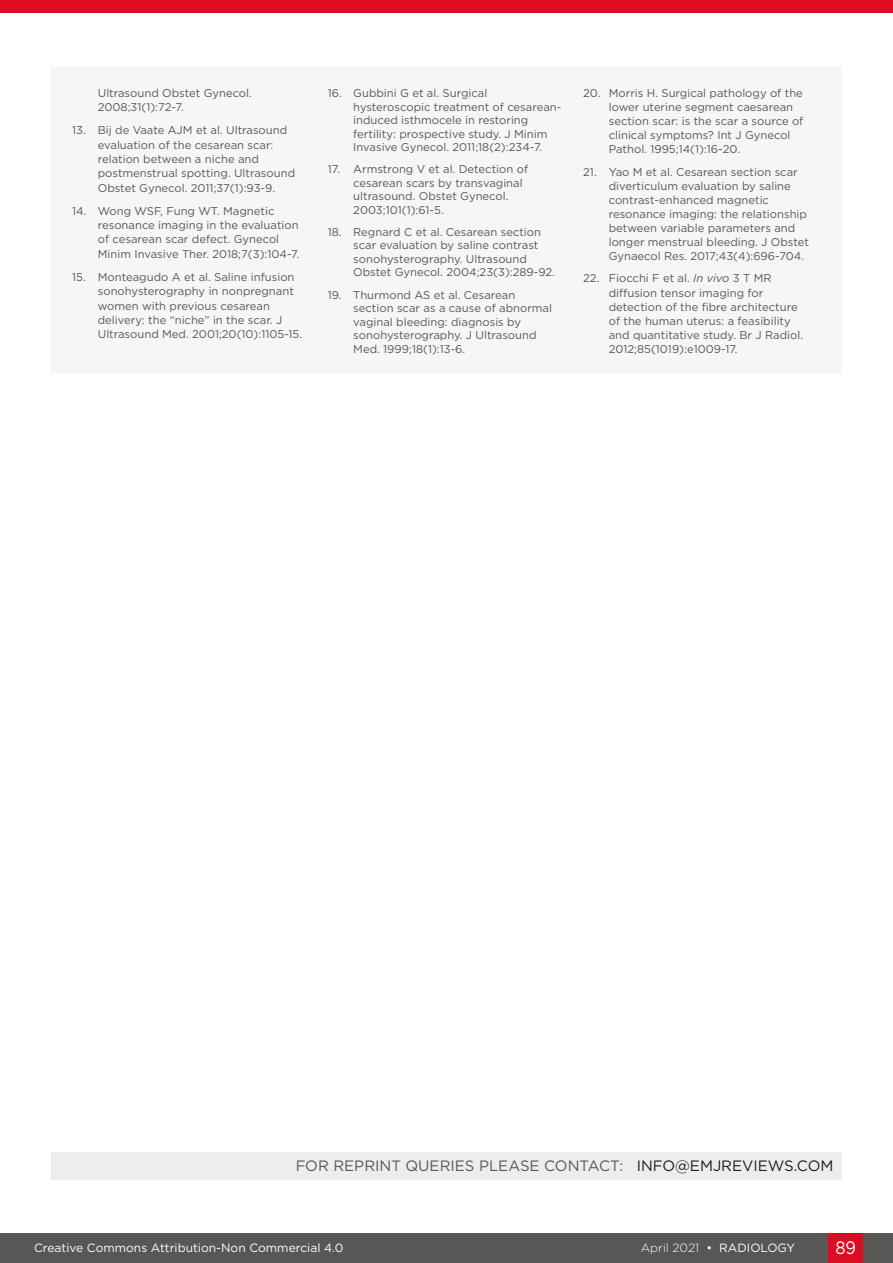
<style>
.page{position:relative;width:893px;height:1263px;background:#fff}
.page>*{position:absolute;margin:0;border:0;box-sizing:border-box;transform-origin:0 0}
.t1{font:18px "Gotham";color:#fff;scale:.9 1}
.Banner_Body_Text{font:15px "Gotham";color:#575756}
.t2{font:12px "Gotham";color:#fff}
.t3{font:11.25px/14.1px "Gotham";color:#575756}
.s1{font-style:italic}
.s2{color:#1d1d1d}
.s3{font-weight:300}
</style>
<div class="page">
<div style="left:0;top:1233px;width:893px;height:30px;background:#575756"></div>
<div style="left:829px;top:1233px;width:34px;height:30px;background:#dc0c23"></div>
<div style="left:0;top:0;width:893px;height:13px;background:#dc0c23"></div>
<div style="left:51px;top:67px;width:791px;height:307px;background:#f6f6f6"></div>
<div style="left:51px;top:1152px;width:791px;height:27px;background:#ededed"></div>
<p class="t3" style="left:98px;top:86px;width:156px">Ultrasound Obstet Gynecol.<br>2008;31(1):72-7.</p>
<p class="t3" style="left:98px;top:123px;width:199px;text-indent:-26px">13. Bij de Vaate AJM et al. Ultrasound evaluation of the cesarean scar: relation between a niche and postmenstrual spotting. Ultrasound Obstet Gynecol. 2011;37(1):93-9.</p>
<p class="t3" style="left:98px;top:203px;width:203px;text-indent:-26px">14. Wong WSF, Fung WT. Magnetic resonance imaging in the evaluation of cesarean scar defect. Gynecol Minim Invasive Ther. 2018;7(3):104-7.</p>
<p class="t3" style="left:98px;top:269px;width:206px;text-indent:-26px">15. Monteagudo A et al. Saline infusion sonohysterography in nonpregnant women with previous cesarean delivery: the “niche” in the scar. J Ultrasound Med. 2001;20(10):1105-15.</p>
<p class="t3" style="left:353px;top:86px;width:210px;line-height:13.5px;text-indent:-26px">16. Gubbini G et al. Surgical hysteroscopic treatment of cesarean&shy;induced isthmocele in restoring fertility: prospective study. J Minim Invasive Gynecol. 2011;18(2):234-7.</p>
<p class="t3" style="left:353px;top:162px;width:176px;line-height:13.5px;text-indent:-26px">17. Armstrong V et al. Detection of cesarean scars by transvaginal ultrasound. Obstet Gynecol.<br>2003;101(1):61-5.</p>
<p class="t3" style="left:353px;top:225px;width:203px;line-height:13.5px;text-indent:-26px">18. Regnard C et al. Cesarean section scar evaluation by saline contrast sonohysterography. Ultrasound Obstet Gynecol. 2004;23(3):289-92.</p>
<p class="t3" style="left:353px;top:287px;width:200px;line-height:13.5px;text-indent:-26px">19. Thurmond AS et al. Cesarean section scar as a cause of abnormal vaginal bleeding: diagnosis by sonohysterography. J Ultrasound<br>Med. 1999;18(1):13-6.</p>
<p class="t3" style="left:609px;top:86px;width:196px;text-indent:-26px">20. Morris H. Surgical pathology of the lower uterine segment caesarean section scar: is the scar a source of clinical symptoms? Int J Gynecol Pathol. 1995;14(1):16-20.</p>
<p class="t3" style="left:609px;top:164px;width:202px;text-indent:-26px">21. Yao M et al. Cesarean section scar diverticulum evaluation by saline contrast-enhanced magnetic resonance imaging: the relationship between variable parameters and longer menstrual bleeding. J Obstet Gynaecol Res. 2017;43(4):696-704.</p>
<p class="t3" style="left:609px;top:271px;width:196px;text-indent:-26px">22. Fiocchi F et al. <span class="s1">In vivo</span> 3 T MR diffusion tensor imaging for detection of the fibre architecture of the human uterus: a feasibility and quantitative study. Br J Radiol.<br>2012;85(1019):e1009-17.</p>
<p class="Banner_Body_Text" style="left:296px;top:1156px;width:539px">FOR REPRINT QUERIES PLEASE CONTACT: <span class="s2">INFO@EMJREVIEWS.COM</span></p>
<p class="t2" style="left:34px;top:1240px;width:311px">Creative Commons Attribution-Non Commercial 4.0</p>
<p class="t2" style="left:641px;top:1240px;width:156px"><span class="s3">April 2021</span> • RADIOLOGY</p>
<h1 class="t1" style="left:835px;top:1236px;width:24px">89</h1>
</div>
